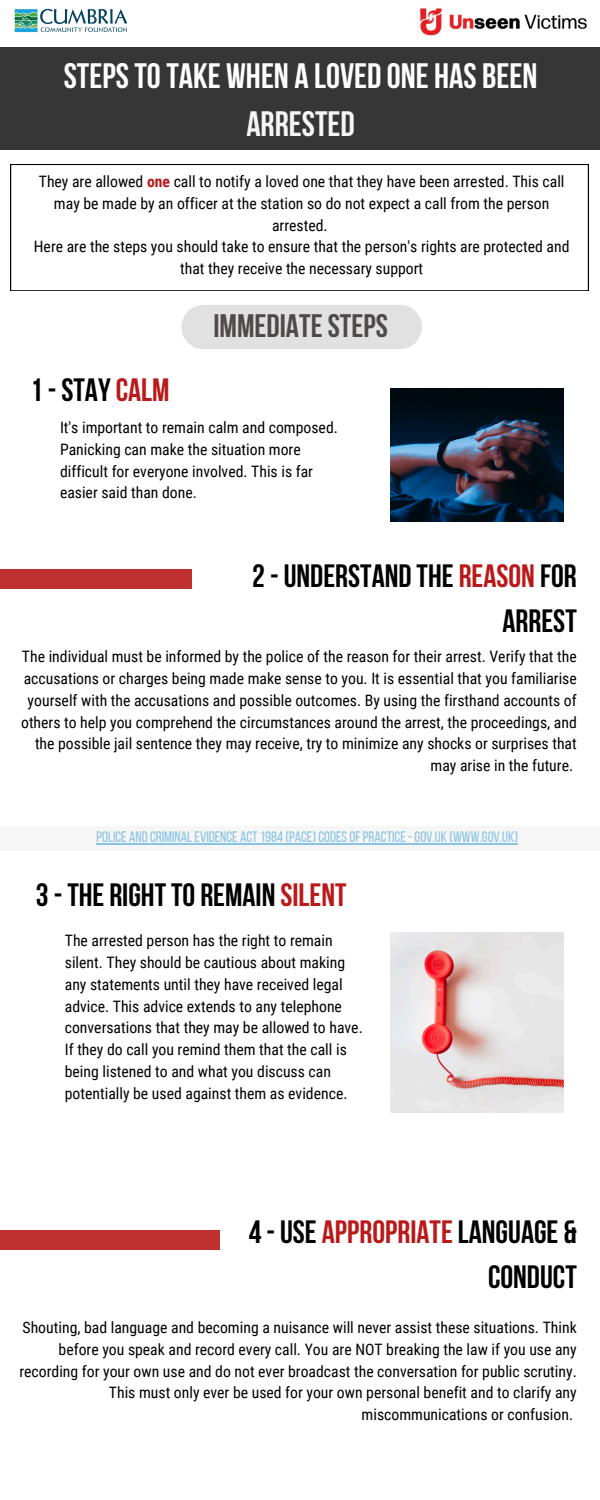
<style>
.page{position:relative;width:600px;height:1500px;background:#fff}
.page>*{position:absolute;margin:0;border:0;box-sizing:border-box;transform-origin:0 0}
.t1{font:700 35.2px/48.8px "Bebas Neue";color:#fff;text-align:center}
.t2{font:700 32.5px "Bebas Neue";color:#4e4a4a}
.t3{font:700 32.2px/45px "Bebas Neue";color:#000;text-align:right}
.t4{font:15.7px/21.8px "Roboto Condensed";color:#000;text-align:right}
.t5{font:15.2px "Bebas Neue";color:#89c3e4}
.s1{color:#f5f5f5}
.s2{font-weight:700;color:#b91919}
.s3{color:#b91919}
</style>
<div class="page">
<img style="left:390px;top:388px;width:173px;height:134px">
<img style="left:390px;top:933px;width:173px;height:179px">
<div style="left:181px;top:305px;width:241px;height:44px;background:#e2e1e1"></div>
<div style="left:0;top:47px;width:600px;height:103px;background:#363636"></div>
<div style="left:0;top:826px;width:600px;height:25px;background:#f5f5f5"></div>
<div style="left:0;top:569px;width:191px;height:19px;background:#c03030"></div>
<div style="left:0;top:1230px;width:220px;height:19px;background:#c03030"></div>
<svg style="left:10px;top:164px;width:579px;height:127px"></svg>
<img style="left:14px;top:8px;width:113px;height:25px">
<img style="left:419px;top:7px;width:168px;height:29px">
<hr style="left:96px;top:843px;width:422px;height:2px;background:#89c3e4">
<h1 class="t1" style="left:64px;top:54px;width:475px">STEPSTOTAKE WHEN A LOVED ONE HAS BEEN<br><span class="s1">ARRESTED</span></h1>
<p class="t4" style="left:39px;top:171px;width:527px;text-align:center">They are allowed <span class="s2">one</span> call to notify a loved one that they have been arrested. This call may be made by an officer at the station so do not expect a call from the person arrested.</p>
<h1 class="t4" style="left:34px;top:236px;width:537px;text-align:center">Here are the steps you should take to ensure that the person's rights are protected and that they receive the necessary support</h1>
<h1 class="t2" style="left:213px;top:313px;width:176px">IMMEDIATESTEPS</h1>
<p class="t3" style="left:30px;top:370px;width:141px">1-STAY <span class="s3">CALM</span></p>
<h2 class="t4" style="left:60px;top:417px;width:279px;text-align:left">It's important to remain calm and composed.<br>Panicking can make the situation more difficult for everyone involved. This is far easier said than done.</h2>
<p class="t3" style="left:252px;top:557px;width:326px">2-UNDERSTAND THE <span class="s3">REASON</span> FOR<br>ARREST</p>
<p class="t4" style="left:21px;top:646px;width:557px">The individual must be informed by the police of the reason for their arrest. Verify that the accusations or charges being made make sense to you. It is essential that you familiarise yourself with the accusations and possible outcomes. By using the firsthand accounts of others to help you comprehend the circumstances around the arrest, the proceedings, and the possible jail sentence they may receive, try to minimize any shocks or surprises that may arise in the future.</p>
<h1 class="t5" style="left:96px;top:830px;width:423px">POLICE ANDCRIMINALEVIDENCE ACT1984 (PACE)CODESOFPRACTICE-GOV.UK (WWW.GOV.UK)</h1>
<p class="t3" style="left:36px;top:876px;width:312px">3-THE RIGHTTO REMAIN <span class="s3">SILENT</span></p>
<h1 class="t4" style="left:65px;top:930px;width:299px;text-align:left">The arrested person has the right to remain silent. They should be cautious about making any statements until they have received legal advice. This advice extends to any telephone conversations that they may be allowed to have.<br>If they do call you remind them that the call is being listened to and what you discuss can potentially be used against them as evidence.</h1>
<h1 class="t3" style="left:249px;top:1213px;width:330px">4-USE <span class="s3">APPROPRIATE</span> LANGUAGE &amp;<br>CONDUCT</h1>
<p class="t4" style="left:20px;top:1317px;width:559px">Shouting, bad language and becoming a nuisance will never assist these situations. Think before you speak and record every call. You are NOT breaking the law if you use any recording for your own use and do not ever broadcast the conversation for public scrutiny.<br>This must only ever be used for your own personal benefit and to clarify any miscommunications or confusion.</p>
</div>
